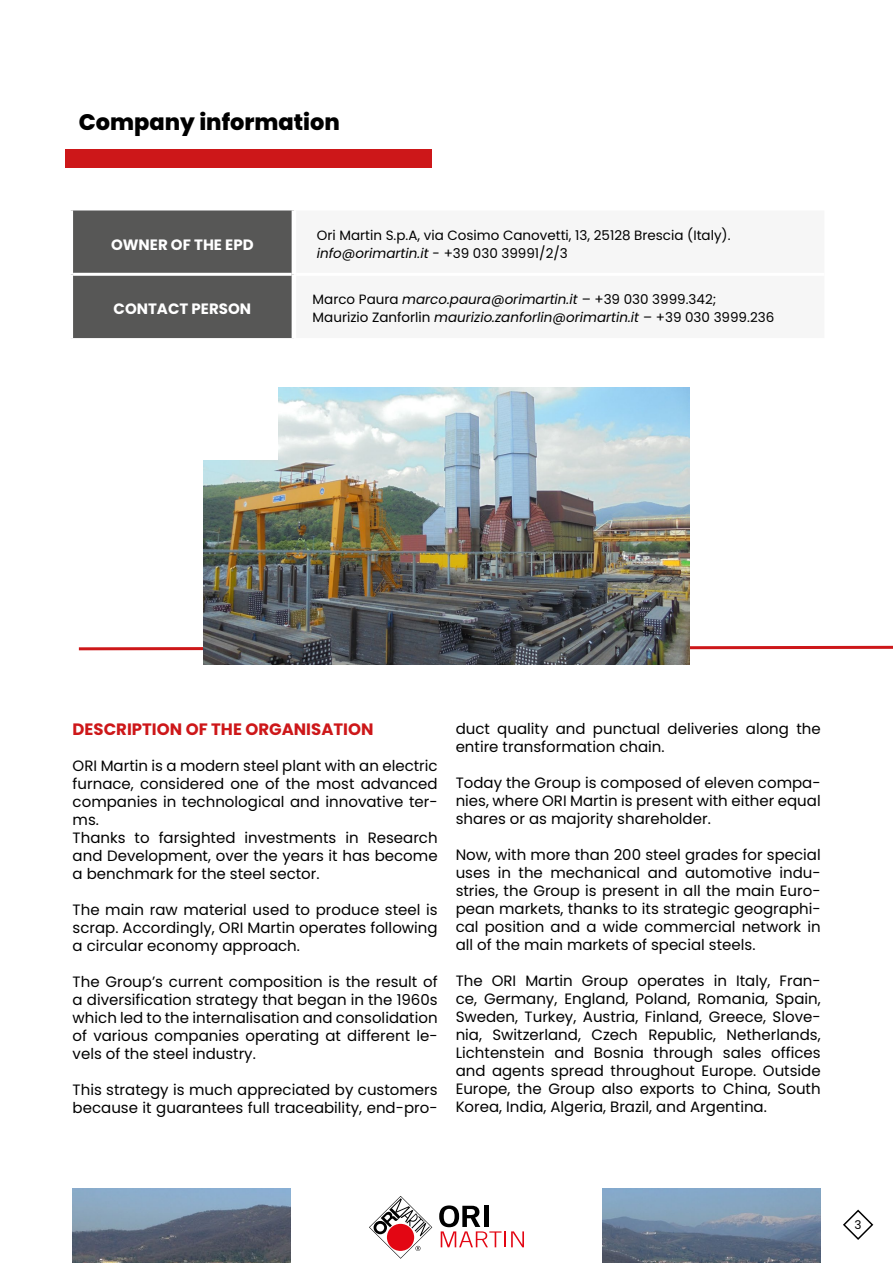
<style>
.page{position:relative;width:893px;height:1263px;background:#fff}
.page>*{position:absolute;margin:0;border:0;box-sizing:border-box;transform-origin:0 0}
.t1{font:800 22.5px "Poppins";color:#000}
.t2{font:700 16.5px "Poppins";color:#cd1719}
.t3{font:15px/18px "Poppins";color:#000;text-align:justify}
.t4{font:700 15px "Poppins";color:#fff}
.t5{font:13.5px/18px "Poppins";color:#000}
.t6{font:12px "Poppins";color:#000}
.s1{font-style:italic}
</style>
<div class="page">
<svg style="left:843px;top:1209px;width:31px;height:31px"></svg>
<img style="left:73px;top:1188px;width:748px;height:75px">
<div style="left:65px;top:149px;width:367px;height:19px;background:#cd1719"></div>
<div style="left:291px;top:1174px;width:311px;height:89px;background:#fff"></div>
<svg style="left:369px;top:1196px;width:63px;height:63px"></svg>
<div style="left:387px;top:1224px;width:27px;height:27px;background:#e30613;border-radius:50%"></div>
<svg style="left:439px;top:1205px;width:85px;height:42px"></svg>
<svg style="left:78px;top:644px;width:815px;height:8px"></svg>
<img style="left:204px;top:387px;width:485px;height:278px">
<div style="left:196px;top:376px;width:82px;height:84px;background:#fff"></div>
<div style="left:73px;top:210px;width:219px;height:128px;background:#575756"></div>
<hr style="left:73px;top:273px;width:219px;height:3px;background:#fff">
<h1 class="t1" style="left:79px;top:109px;width:263px">Company information</h1>
<p class="t4" style="left:111px;top:236px;width:144px">OWNER OF THE EPD</p>
<p class="t5" style="left:317px;top:227px;width:415px">Ori Martin S.p.A, via Cosimo Canovetti, 13, 25128 Brescia (Italy). <span class="s1">info@orimartin.it</span> - +39 030 39991/2/3</p>
<p class="t4" style="left:114px;top:300px;width:139px">CONTACT PERSON</p>
<p class="t5" style="left:313px;top:291px;width:463px">Marco Paura <span class="s1">marco.paura@orimartin.it</span> – +39 030 3999.342;<br>Maurizio Zanforlin <span class="s1">maurizio.zanforlin@orimartin.it</span> – +39 030 3999.236</p>
<p class="t2" style="left:73px;top:720px;width:302px">DESCRIPTION OF THE ORGANISATION</p>
<p class="t3" style="left:73px;top:757px;width:367px;text-align:left">ORI Martin is a modern steel plant with an electric furnace, considered one of the most advanced companies in technological and innovative ter&shy;ms.<br>Thanks to farsighted investments in Research and Development, over the years it has become a benchmark for the steel sector.</p>
<p class="t3" style="left:73px;top:901px;width:367px">The main raw material used to produce steel is scrap. Accordingly, ORI Martin operates following a circular economy approach.</p>
<p class="t3" style="left:73px;top:973px;width:367px">The Group’s current composition is the result of a diversification strategy that began in the 1960s which led to the internalisation and consolidation of various companies operating at different le&shy;vels of the steel industry.</p>
<p class="t3" style="left:73px;top:1081px;width:367px">This strategy is much appreciated by customers because it guarantees full traceability, end-pro-</p>
<p class="t3" style="left:456px;top:719px;width:366px">duct quality and punctual deliveries along the entire transformation chain.</p>
<p class="t3" style="left:456px;top:773px;width:367px">Today the Group is composed of eleven compa&shy;nies, where ORI Martin is present with either equal shares or as majority shareholder.</p>
<p class="t3" style="left:456px;top:845px;width:367px">Now, with more than 200 steel grades for special uses in the mechanical and automotive indu&shy;stries, the Group is present in all the main Euro&shy;pean markets, thanks to its strategic geographi&shy;cal position and a wide commercial network in all of the main markets of special steels.</p>
<p class="t3" style="left:456px;top:971px;width:367px">The ORI Martin Group operates in Italy, Fran&shy;ce, Germany, England, Poland, Romania, Spain, Sweden, Turkey, Austria, Finland, Greece, Slove&shy;nia, Switzerland, Czech Republic, Netherlands, Lichtenstein and Bosnia through sales offices and agents spread throughout Europe. Outside Europe, the Group also exports to China, South Korea, India, Algeria, Brazil, and Argentina.</p>
<p class="t6" style="left:855px;top:1217px;width:9px">3</p>
</div>
